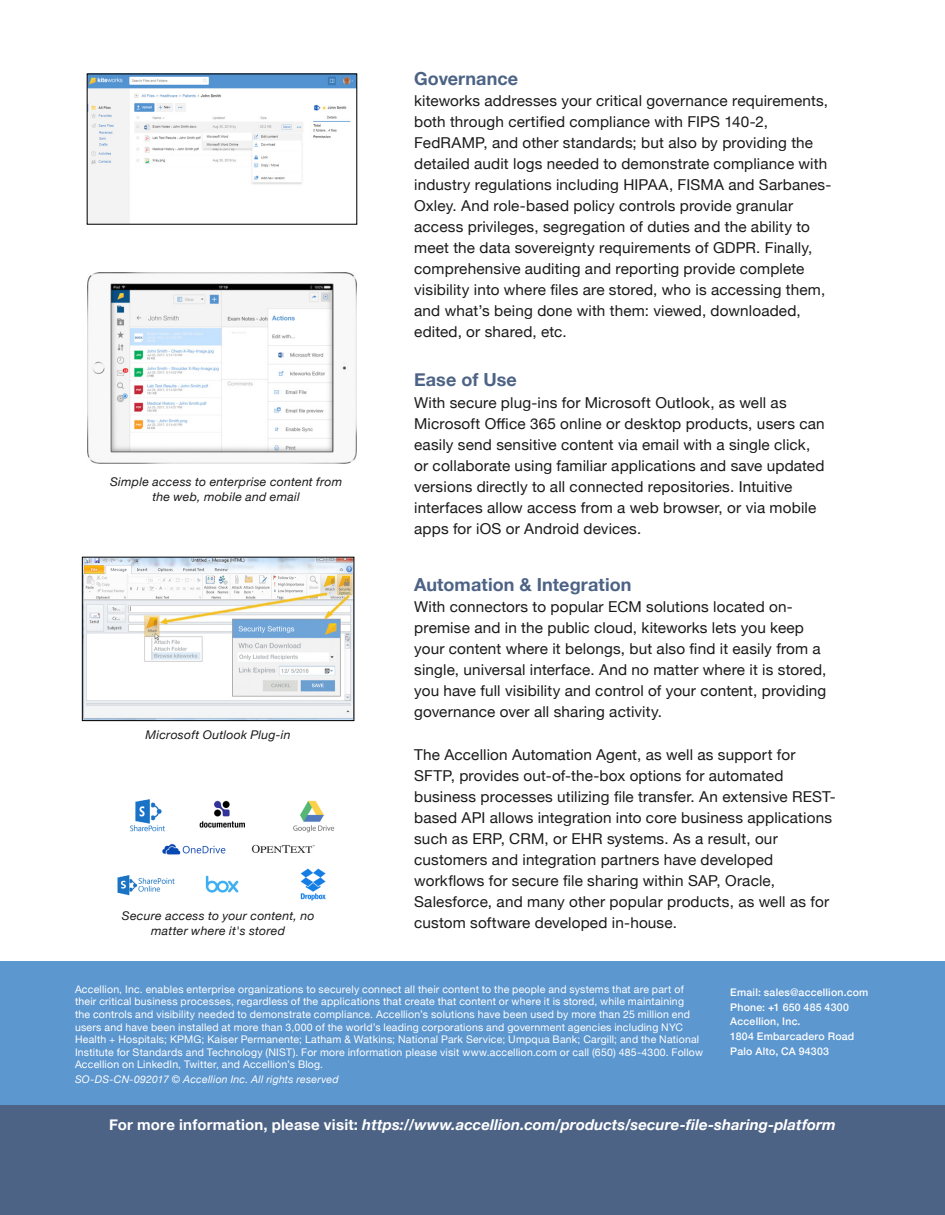
<style>
.page{position:relative;width:945px;height:1215px;background:#fff}
.page>*{position:absolute;margin:0;border:0;box-sizing:border-box;transform-origin:0 0}
.t1{font:700 18px "Helvetica Neue";letter-spacing:.005em;color:#4d6385}
.t2{font:15px/21px "Helvetica Neue";letter-spacing:.01em;color:#1a1a1a}
.t3{font:italic 700 15px "Helvetica Neue";letter-spacing:.005em;color:#fff}
.t4{font:italic 12px/14.4px "Helvetica Neue";letter-spacing:.02em;color:#1a1a1a;text-align:center}
.t5{font:10.5px/12.6px "Helvetica Neue";letter-spacing:.02em;color:#fff}
.t6{font:500 10.5px "Helvetica Neue";letter-spacing:.02em;color:#fff}
.t7{font:italic 10.5px "Helvetica Neue";letter-spacing:.02em;color:#fff}
.s1{font-style:normal}
</style>
<div class="page">
<img style="left:89px;top:76px;width:266px;height:147px">
<img style="left:87px;top:273px;width:270px;height:191px">
<img style="left:84px;top:559px;width:268px;height:160px">
<div style="left:82px;top:557px;width:272px;height:164px;border:1px solid #000"></div>
<img style="left:117px;top:799px;width:218px;height:102px">
<div style="left:0;top:962px;width:945px;height:248px;background:#5c97d0"></div>
<div style="left:0;top:1105px;width:945px;height:110px;background:#4d6385"></div>
<p class="t4" style="left:110px;top:476px;width:234px">Simple access to enterprise content from the web, mobile and email</p>
<p class="t4" style="left:146px;top:728px;width:147px">Microsoft Outlook Plug-in</p>
<p class="t4" style="left:122px;top:909px;width:194px">Secure access to your content, no matter where it's stored</p>
<p class="t1" style="left:414px;top:65px;width:106px">Governance</p>
<p class="t2" style="left:414px;top:91px;width:419px">kiteworks addresses your critical governance requirements, both through certified compliance with FIPS 140-2, FedRAMP, and other standards; but also by providing the detailed audit logs needed to demonstrate compliance with industry regulations including HIPAA, FISMA and Sarbanes-Oxley. And role-based policy controls provide granular access privileges, segregation of duties and the ability to meet the data sovereignty requirements of GDPR. Finally, comprehensive auditing and reporting provide complete visibility into where files are stored, who is accessing them, and what’s being done with them: viewed, downloaded, edited, or shared, etc.</p>
<p class="t1" style="left:414px;top:366px;width:104px">Ease of Use</p>
<p class="t2" style="left:414px;top:393px;width:412px">With secure plug-ins for Microsoft Outlook, as well as Microsoft Office 365 online or desktop products, users can easily send sensitive content via email with a single click, or collaborate using familiar applications and save updated versions directly to all connected repositories. Intuitive interfaces allow access from a web browser, or via mobile apps for iOS or Android devices.</p>
<p class="t1" style="left:414px;top:570px;width:219px">Automation &amp; Integration</p>
<p class="t2" style="left:414px;top:597px;width:414px">With connectors to popular ECM solutions located on&shy;premise and in the public cloud, kiteworks lets you keep your content where it belongs, but also find it easily from a single, universal interface. And no matter where it is stored, you have full visibility and control of your content, providing governance over all sharing activity.</p>
<p class="t2" style="left:414px;top:745px;width:423px">The Accellion Automation Agent, as well as support for SFTP, provides out-of-the-box options for automated business processes utilizing file transfer. An extensive REST&shy;based API allows integration into core business applications such as ERP, CRM, or EHR systems. As a result, our customers and integration partners have developed workflows for secure file sharing within SAP, Oracle, Salesforce, and many other popular products, as well as for custom software developed in-house.</p>
<p class="t5" style="left:75px;top:983px;width:630px">Accellion, Inc. enables enterprise organizations to securely connect all their content to the people and systems that are part of their critical business processes, regardless of the applications that create that content or where it is stored, while maintaining<br>the controls and visibility needed to demonstrate compliance. Accellion’s solutions have been used by more than 25 million end users and have been installed at more than 3,000 of the world’s leading corporations and government agencies including NYC Health + Hospitals; KPMG; Kaiser Permanente; Latham &amp; Watkins; National Park Service; Umpqua Bank; Cargill; and the National Institute for Standards and Technology (NIST). For more information please visit www.accellion.com or call (650) 485-4300. Follow Accellion on LinkedIn, Twitter, and Accellion’s Blog.</p>
<p class="t7" style="left:75px;top:1072px;width:265px">SO-DS-CN-092017 © Accellion Inc. All rights reserved</p>
<p class="t6" style="left:730px;top:984px;width:140px">Email: sales@accellion.com</p>
<p class="t6" style="left:730px;top:999px;width:120px">Phone: +1 650 485 4300</p>
<p class="t6" style="left:730px;top:1013px;width:72px">Accellion, Inc.</p>
<p class="t6" style="left:730px;top:1028px;width:125px">1804 Embarcadero Road</p>
<p class="t6" style="left:730px;top:1043px;width:100px">Palo Alto, CA 94303</p>
<p class="t3" style="left:109px;top:1113px;width:728px"><span class="s1">For more information, please visit:</span> https://www.accellion.com/products/secure-file-sharing-platform</p>
</div>
